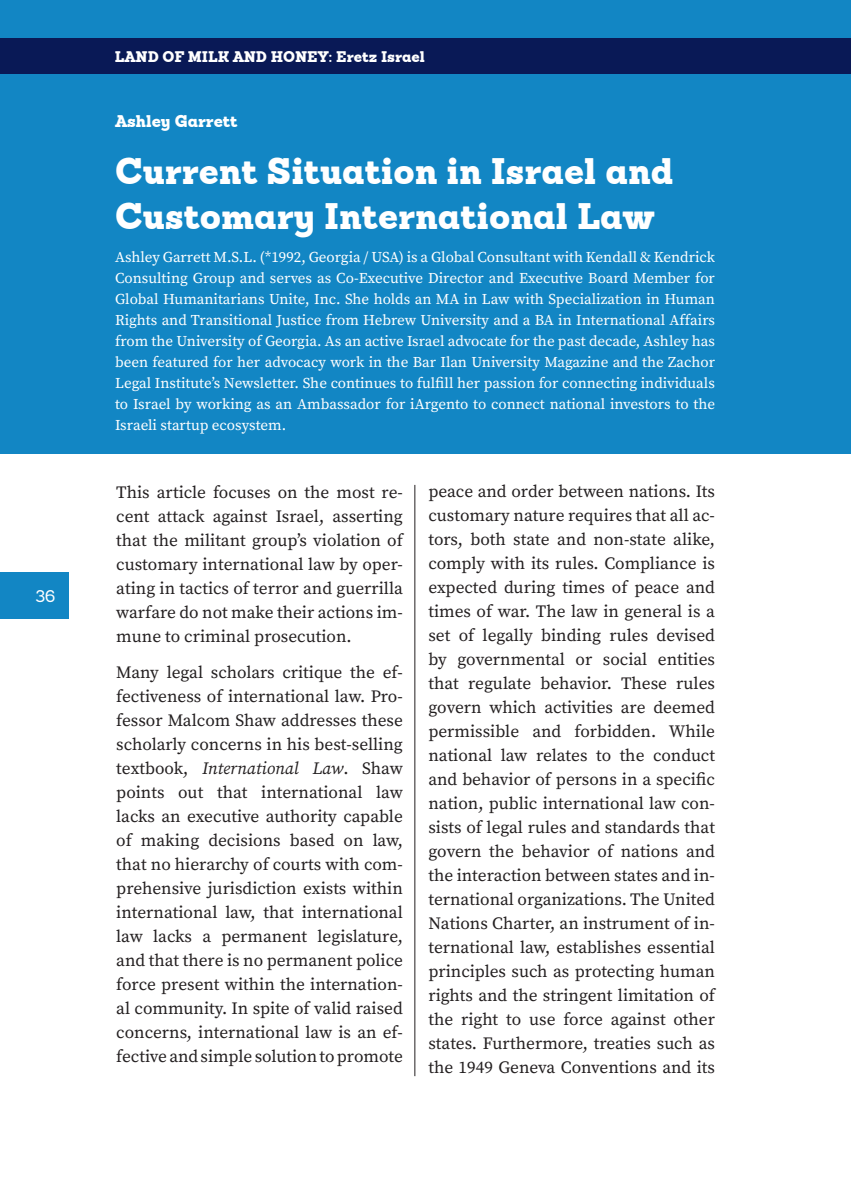
<style>
.page{position:relative;width:851px;height:1191px;background:#fff}
.page>*{position:absolute;margin:0;border:0;box-sizing:border-box;transform-origin:0 0}
.t1{font:900 36px/45px "Sanchez W03";color:#fff}
.t2{font:17.25px/24px "Source Serif Pro";color:#231f20;text-align:justify}
.t3{font:900 16.5px "Sanchez W03";color:#fff}
.t4{font:16.5px "Sanchez";color:#fff}
.t5{font:15px/21px "Source Serif Pro";color:#fff;text-align:justify}
.t6{font:900 15px "Sanchez W03";color:#fff}
.s1{font-style:italic}
</style>
<div class="page">
<div style="left:0;top:572px;width:68px;height:47px;background:#1286c4"></div>
<hr style="left:414px;top:485px;width:1px;height:591px;background:#231f20">
<div style="left:0;top:0;width:850px;height:454px;background:#1286c4"></div>
<div style="left:0;top:38px;width:850px;height:36px;background:#091956"></div>
<p class="t4" style="left:35px;top:585px;width:21px">36</p>
<p class="t6" style="left:115px;top:45px;width:312px">LAND OF MILK AND HONEY: Eretz Israel</p>
<p class="t3" style="left:115px;top:109px;width:124px">Ashley Garrett</p>
<h1 class="t1" style="left:115px;top:149px;width:559px">Current Situation in Israel and<br>Customary International Law</h1>
<p class="t5" style="left:115px;top:247px;width:601px">Ashley Garrett M.S.L. (*1992, Georgia / USA) is a Global Consultant with Kendall &amp; Kendrick Consulting Group and serves as Co-Executive Director and Executive Board Member for Global Humanitarians Unite, Inc. She holds an MA in Law with Specialization in Human Rights and Transitional Justice from Hebrew University and a BA in International Affairs from the University of Georgia. As an active Israel advocate for the past decade, Ashley has been featured for her advocacy work in the Bar Ilan University Magazine and the Zachor Legal Institute’s Newsletter. She continues to fulfill her passion for connecting individuals to Israel by working as an Ambassador for iArgento to connect national investors to the Israeli startup ecosystem.</p>
<p class="t2" style="left:116px;top:480px;width:288px">This article focuses on the most re&shy;cent attack against Israel, asserting that the militant group’s violation of customary international law by oper&shy;ating in tactics of terror and guerrilla warfare do not make their actions im&shy;mune to criminal prosecution.</p>
<p class="t2" style="left:116px;top:661px;width:288px">Many legal scholars critique the ef&shy;fectiveness of international law. Pro&shy;fessor Malcom Shaw addresses these scholarly concerns in his best-selling textbook, <span class="s1">International Law</span>. Shaw points out that international law lacks an executive authority capable of making decisions based on law, that no hierarchy of courts with com&shy;prehensive jurisdiction exists within international law, that international law lacks a permanent legislature, and that there is no permanent police force present within the internation&shy;al community. In spite of valid raised concerns, international law is an ef&shy;fective and simple solution to promote</p>
<p class="t2" style="left:428px;top:480px;width:288px">peace and order between nations. Its customary nature requires that all ac&shy;tors, both state and non-state alike, comply with its rules. Compliance is expected during times of peace and times of war. The law in general is a set of legally binding rules devised by governmental or social entities that regulate behavior. These rules govern which activities are deemed permissible and forbidden. While national law relates to the conduct and behavior of persons in a specific nation, public international law con&shy;sists of legal rules and standards that govern the behavior of nations and the interaction between states and in&shy;ternational organizations. The United Nations Charter, an instrument of in&shy;ternational law, establishes essential principles such as protecting human rights and the stringent limitation of the right to use force against other states. Furthermore, treaties such as the 1949 Geneva Conventions and its</p>
</div>
